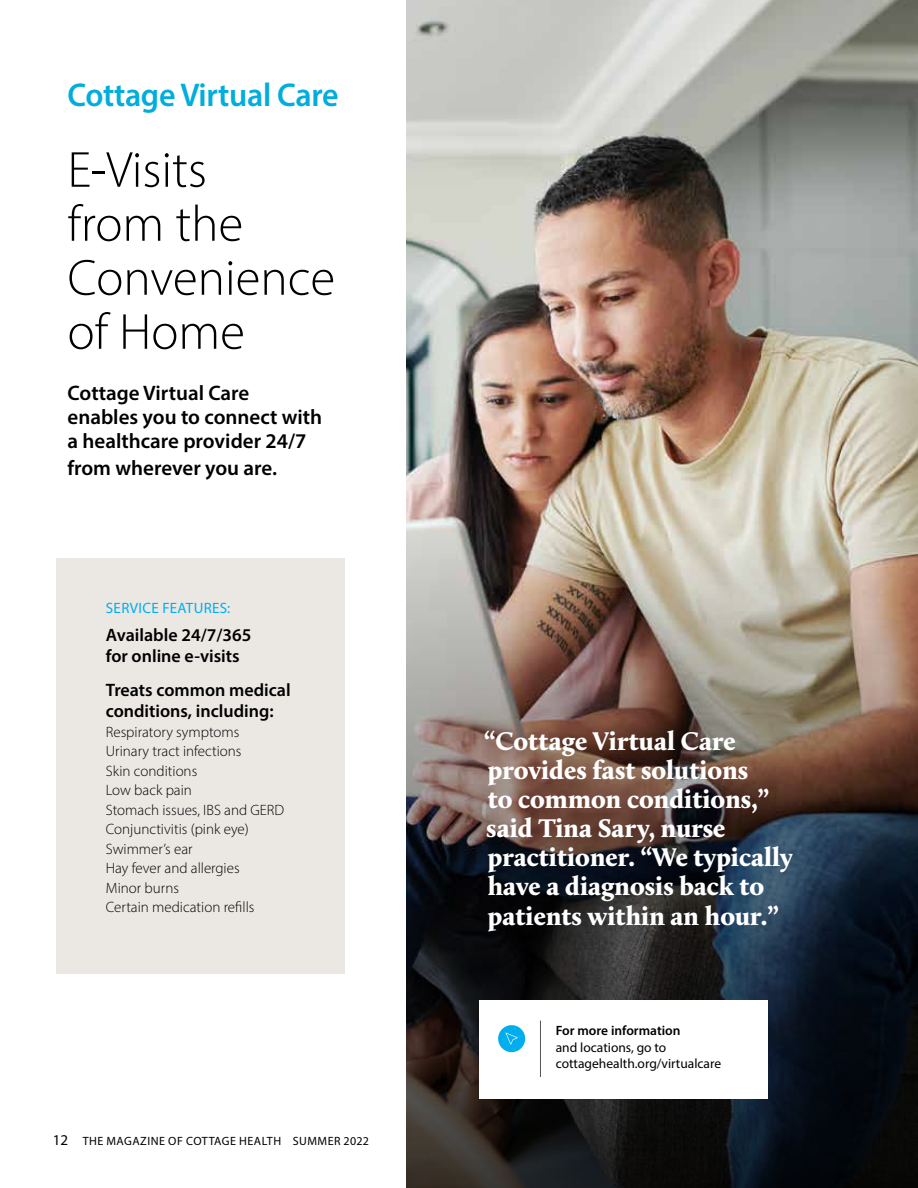
<style>
.page{position:relative;width:918px;height:1188px;background:#fff}
.page>*{position:absolute;margin:0;border:0;box-sizing:border-box;transform-origin:0 0}
.t1{font:300 51px/54px "Myriad Pro";color:#000}
.t2{font:600 33px "Myriad Pro";letter-spacing:-.01em;color:#00addc}
.t3{font:900 26.55px/29.1px "Calluna";color:#fff}
.t4{font:600 21px/24px "Myriad Pro";color:#000}
.t5{font:600 18px/21px "Myriad Pro";color:#000}
.t6{font:300 15px/19.5px "Myriad Pro";color:#000}
.t7{font:15px "Myriad Pro";letter-spacing:.02em;color:#00aeef}
.t8{font:13.5px/16.5px "Myriad Pro";color:#000}
.t9{font:600 13.5px "Myriad Pro";color:#000}
.t10{font:12px "Myriad Pro";letter-spacing:.04em;color:#000}
.s1{font-size:15px}
</style>
<div class="page">
<div style="left:56px;top:558px;width:289px;height:416px;background:#ebe8e4"></div>
<img style="left:406px;top:0;width:512px;height:1188px">
<img style="left:407px;top:529px;width:511px;height:659px">
<div style="left:479px;top:1000px;width:289px;height:99px;background:#fff"></div>
<div style="left:498px;top:1025px;width:27px;height:27px;background:#00aeef;border-radius:50%"></div>
<svg style="left:506px;top:1033px;width:12px;height:12px"></svg>
<hr style="left:540px;top:1021px;width:1px;height:56px;background:#545454">
<h2 class="t2" style="left:68px;top:74px;width:273px">Cottage Virtual Care</h2>
<h1 class="t1" style="left:68px;top:142px;width:269px">E-Visits<br>from the<br>Convenience of Home</h1>
<h3 class="t4" style="left:68px;top:380px;width:256px">Cottage Virtual Care enables you to connect with a healthcare provider 24/7</h3>
<h3 class="t4" style="left:68px;top:455px;width:211px">from wherever you are.</h3>
<p class="t7" style="left:106px;top:599px;width:126px">SERVICE FEATURES:</p>
<p class="t5" style="left:106px;top:624px;width:147px">Available 24/7/365 for online e-visits</p>
<p class="t5" style="left:106px;top:679px;width:186px">Treats common medical conditions, including:</p>
<p class="t6" style="left:106px;top:722px;width:180px">Respiratory symptoms<br>Urinary tract infections<br>Skin conditions<br>Low back pain<br>Stomach issues, IBS and GERD<br>Conjunctivitis (pink eye)<br>Swimmer’s ear<br>Hay fever and allergies<br>Minor burns<br>Certain medication refills</p>
<p class="t10" style="left:53px;top:1133px;width:318px"><span class="s1">12</span> THE MAGAZINE OF COTTAGE HEALTH SUMMER 2022</p>
<h3 class="t3" style="left:484px;top:726px;width:310px">“Cottage Virtual Care provides fast solutions<br>to common conditions,” said Tina Sary, nurse practitioner. “We typically have a diagnosis back to patients within an hour.”</h3>
<p class="t9" style="left:556px;top:1022px;width:126px">For more information</p>
<p class="t8" style="left:556px;top:1039px;width:167px">and locations, go to cottagehealth.org/virtualcare</p>
</div>
